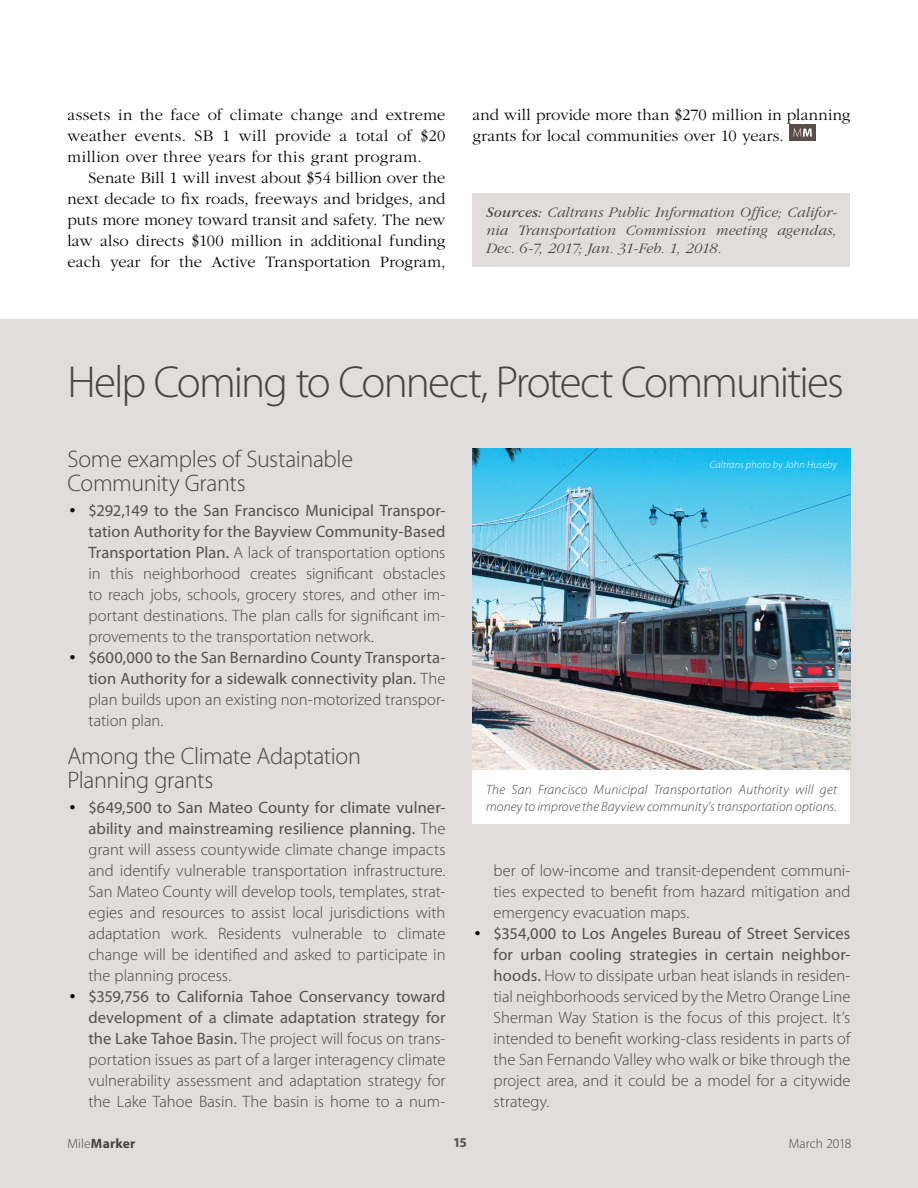
<style>
.page{position:relative;width:918px;height:1188px;background:#fff}
.page>*{position:absolute;margin:0;border:0;box-sizing:border-box;transform-origin:0 0}
.Story_Headers{font:300 45px "Myriad Pro";letter-spacing:-.045em;color:#4b423f}
.Subhead_Within_Body{font:300 24px/24px "Myriad Pro";letter-spacing:-.015em;color:#4b423f}
.t1{font:300 16.5px/21px "Myriad Pro";color:#4b423f;text-align:justify}
.body{font:300 16.5px/21px "ITC Garamond Std";letter-spacing:.015em;color:#000;text-align:justify}
.t2{font:16.5px/21px "Myriad Pro";letter-spacing:.005em;color:#594e4b;text-align:justify}
.Source{font:italic 300 15px/18px "ITC Garamond Std";letter-spacing:.01em;color:#4b423f;text-align:justify}
.t3{font:italic 300 13.5px/16.5px "Myriad Pro";letter-spacing:.01em;color:#4b423f}
.t4{font:700 13.5px "Myriad Pro";letter-spacing:.02em;color:#4b423f}
.t5{font:300 13.5px "Myriad Pro";color:#4b423f}
.t6{font:700 13.5px "Myriad Pro";color:#594e4b}
.t7{font:italic 300 10.5px "Myriad Pro";letter-spacing:.015em;color:#fff}
.s1{font-weight:400}
.s2{font-family:"ITC Garamond Std";color:#000}
.s3{font-weight:400;color:#594e4b}
.s4{font-family:"ITC Garamond Std";font-weight:300;color:#000}
.s5{font-weight:300;color:#4b423f}
.s6{font-weight:300}
</style>
<div class="page">
<div style="left:0;top:320px;width:918px;height:868px;background:#e1dddc"></div>
<div style="left:472px;top:193px;width:378px;height:74px;background:#e1dddc"></div>
<img style="left:472px;top:448px;width:378px;height:323px">
<div style="left:472px;top:771px;width:378px;height:53px;background:#fff"></div>
<div style="left:789px;top:125px;width:27px;height:16px;background:#594e4b"></div>
<svg style="left:793px;top:129px;width:19px;height:8px"></svg>
<p class="body" style="left:68px;top:104px;width:380px">assets in the face of climate change and extreme weather events. SB 1 will provide a total of $20 million over three years for this grant program.</p>
<p class="body" style="left:68px;top:167px;width:379px;text-indent:21px">Senate Bill 1 will invest about $54 billion over the next decade to fix roads, freeways and bridges, and puts more money toward transit and safety. The new law also directs $100 million in additional funding each year for the Active Transportation Program,</p>
<p class="body" style="left:472px;top:104px;width:380px">and will provide more than $270 million in planning grants for local communities over 10 years.</p>
<p class="Source" style="left:486px;top:204px;width:353px"><span class="s1">Sources:</span> Caltrans Public Information Office; Califor&shy;nia Transportation Commission meeting agendas, Dec. 6-7, 2017; Jan. 31-Feb. 1, 2018.</p>
<p class="Story_Headers" style="left:68px;top:357px;width:778px">Help Coming to Connect, Protect Communities</p>
<p class="Subhead_Within_Body" style="left:68px;top:447px;width:287px">Some examples of Sustainable<br>Community Grants</p>
<p class="t1" style="left:88px;top:500px;width:359px;text-indent:-21px"><span class="s2">•</span> <span class="s3">$292,149 to the San Francisco Municipal Transpor&shy;tation Authority for the Bayview Community-Based Transportation Plan.</span> A lack of transportation options in this neighborhood creates significant obstacles to reach jobs, schools, grocery stores, and other im&shy;portant destinations. The plan calls for significant im&shy;provements to the transportation network.</p>
<p class="t2" style="left:88px;top:647px;width:359px;text-indent:-21px"><span class="s4">•</span> $600,000 to the San Bernardino County Transporta&shy;tion Authority for a sidewalk connectivity plan. <span class="s5">The plan builds upon an existing non-motorized transpor&shy;tation plan.</span></p>
<p class="Subhead_Within_Body" style="left:68px;top:744px;width:295px">Among the Climate Adaptation<br>Planning grants</p>
<p class="t1" style="left:88px;top:797px;width:359px;text-indent:-21px"><span class="s2">•</span> <span class="s3">$649,500 to San Mateo County for climate vulner&shy;ability and mainstreaming resilience planning.</span> The grant will assess countywide climate change impacts and identify vulnerable transportation infrastructure.<br>San Mateo County will develop tools, templates, strat&shy;egies and resources to assist local jurisdictions with adaptation work. Residents vulnerable to climate change will be identified and asked to participate in the planning process.</p>
<p class="body" style="left:68px;top:987px;width:12px">•</p>
<p class="t2" style="left:88px;top:986px;width:359px">$359,756 to California Tahoe Conservancy toward development of a climate adaptation strategy for</p>
<p class="t1" style="left:88px;top:1049px;width:359px">portation issues as part of a larger interagency climate vulnerability assessment and adaptation strategy for</p>
<p class="t1" style="left:88px;top:1028px;width:359px"><span class="s3">the Lake Tahoe Basin.</span> The project will focus on trans-</p>
<p class="t1" style="left:88px;top:1091px;width:359px">the Lake Tahoe Basin. The basin is home to a num-</p>
<p class="t7" style="left:710px;top:459px;width:129px">Caltrans photo by John Huseby</p>
<p class="t3" style="left:486px;top:782px;width:353px">The San Francisco Municipal Transportation Authority will get money to improve the Bayview community’s transportation options.</p>
<p class="t1" style="left:494px;top:860px;width:359px">ber of low-income and transit-dependent communi&shy;ties expected to benefit from hazard mitigation and emergency evacuation maps.</p>
<p class="t1" style="left:493px;top:923px;width:359px;text-indent:-21px"><span class="s2">•</span> <span class="s3">$354,000 to Los Angeles Bureau of Street Services for urban cooling strategies in certain neighbor&shy;hoods.</span> How to dissipate urban heat islands in residen&shy;tial neighborhoods serviced by the Metro Orange Line Sherman Way Station is the focus of this project. It’s intended to benefit working-class residents in parts of the San Fernando Valley who walk or bike through the project area, and it could be a model for a citywide strategy.</p>
<p class="t4" style="left:68px;top:1135px;width:69px"><span class="s6">Mile</span>Marker</p>
<p class="t6" style="left:453px;top:1135px;width:16px">15</p>
<p class="t5" style="left:789px;top:1136px;width:64px">March 2018</p>
</div>
